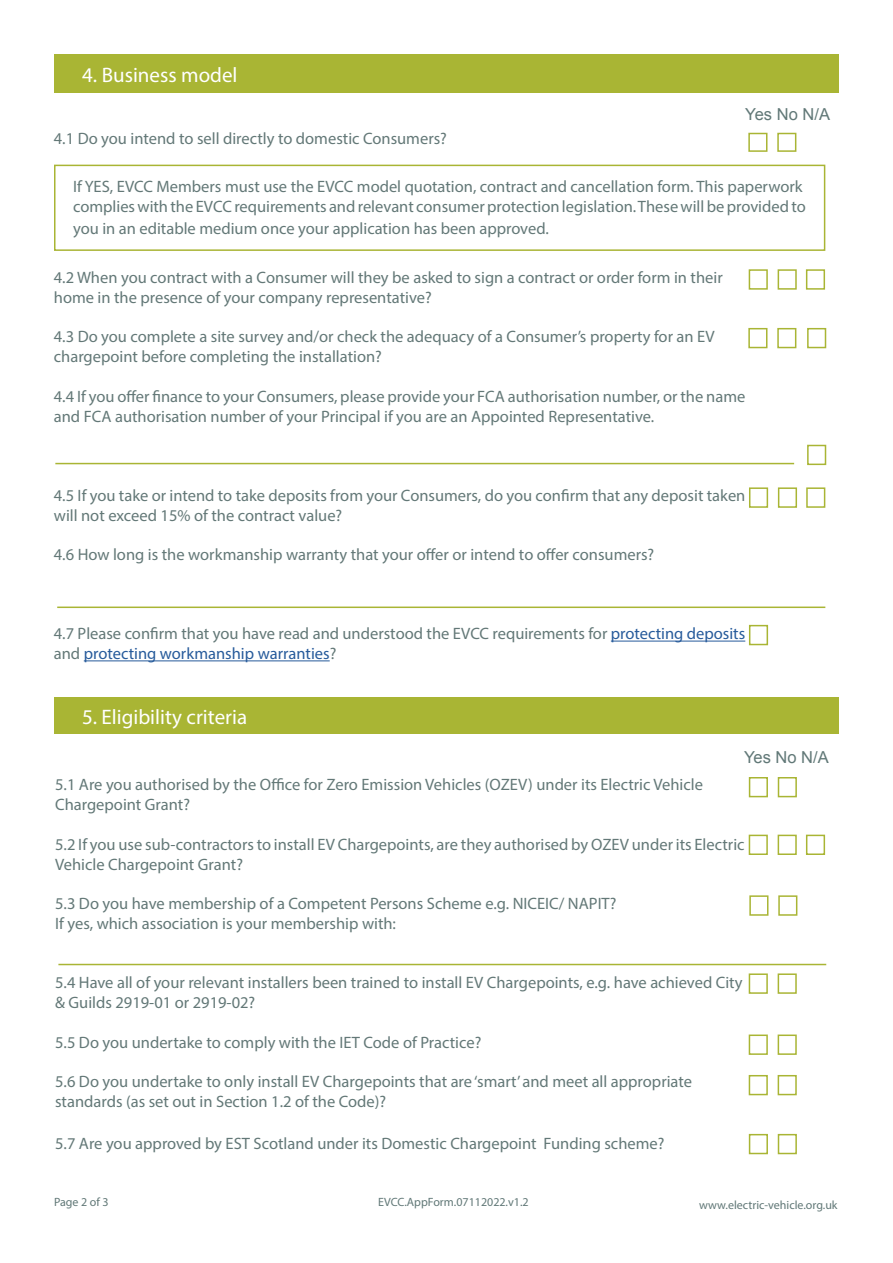
<style>
.page{position:relative;width:893px;height:1263px;background:#fff}
.page>*{position:absolute;margin:0;border:0;box-sizing:border-box;transform-origin:0 0}
.t1{font:21px "Myriad Pro";color:#fff}
.t2{font:16.5px/19.8px "Myriad Pro";color:#637877}
.t3{font:16.5px "Arial";color:#617877}
.t4{font:12px "Myriad Pro";color:#617877}
.s1{color:#275b9b}
</style>
<div class="page">
<div style="left:54px;top:54px;width:785px;height:39px;background:#a9b534"></div>
<hr style="left:611px;top:641px;width:134px;height:1px;background:#275b9b">
<hr style="left:84px;top:660px;width:246px;height:1px;background:#275b9b">
<div style="left:54px;top:165px;width:771px;height:86px;border:2px solid #a9b534"></div>
<div style="left:54px;top:697px;width:785px;height:37px;background:#a9b534"></div>
<div style="left:777px;top:133px;width:19px;height:19px;border:2px solid #a9b534"></div>
<div style="left:748px;top:133px;width:19px;height:19px;border:2px solid #a9b534"></div>
<div style="left:749px;top:625px;width:19px;height:20px;border:2px solid #a9b534"></div>
<div style="left:778px;top:269px;width:19px;height:21px;border:2px solid #a9b534"></div>
<div style="left:806px;top:269px;width:19px;height:21px;border:2px solid #a9b534"></div>
<div style="left:749px;top:269px;width:19px;height:21px;border:2px solid #a9b534"></div>
<div style="left:807px;top:445px;width:19px;height:20px;border:2px solid #a9b534"></div>
<div style="left:778px;top:487px;width:19px;height:21px;border:2px solid #a9b534"></div>
<div style="left:806px;top:487px;width:19px;height:21px;border:2px solid #a9b534"></div>
<div style="left:749px;top:487px;width:19px;height:21px;border:2px solid #a9b534"></div>
<div style="left:778px;top:777px;width:19px;height:20px;border:2px solid #a9b534"></div>
<div style="left:749px;top:777px;width:19px;height:20px;border:2px solid #a9b534"></div>
<div style="left:778px;top:835px;width:19px;height:20px;border:2px solid #a9b534"></div>
<div style="left:806px;top:835px;width:19px;height:20px;border:2px solid #a9b534"></div>
<div style="left:749px;top:835px;width:19px;height:20px;border:2px solid #a9b534"></div>
<div style="left:778px;top:895px;width:19px;height:21px;border:2px solid #a9b534"></div>
<div style="left:749px;top:895px;width:19px;height:21px;border:2px solid #a9b534"></div>
<div style="left:778px;top:973px;width:19px;height:21px;border:2px solid #a9b534"></div>
<div style="left:749px;top:973px;width:19px;height:21px;border:2px solid #a9b534"></div>
<div style="left:778px;top:1034px;width:19px;height:21px;border:2px solid #a9b534"></div>
<div style="left:749px;top:1034px;width:19px;height:21px;border:2px solid #a9b534"></div>
<div style="left:778px;top:1075px;width:19px;height:20px;border:2px solid #a9b534"></div>
<div style="left:749px;top:1075px;width:19px;height:20px;border:2px solid #a9b534"></div>
<div style="left:778px;top:1134px;width:19px;height:20px;border:2px solid #a9b534"></div>
<div style="left:749px;top:1134px;width:19px;height:20px;border:2px solid #a9b534"></div>
<hr style="left:55px;top:463px;width:739px;height:1px;background:#a9b534">
<hr style="left:57px;top:606px;width:768px;height:2px;background:#a9b534">
<div style="left:777px;top:328px;width:19px;height:20px;border:2px solid #a9b534"></div>
<div style="left:807px;top:328px;width:19px;height:20px;border:2px solid #a9b534"></div>
<div style="left:748px;top:328px;width:19px;height:20px;border:2px solid #a9b534"></div>
<hr style="left:58px;top:964px;width:768px;height:1px;background:#a9b534">
<p class="t1" style="left:82px;top:62px;width:157px">4. Business model</p>
<p class="t2" style="left:54px;top:129px;width:395px">4.1 Do you intend to sell directly to domestic Consumers?</p>
<p class="t3" style="left:745px;top:103px;width:86px">Yes No N/A</p>
<p class="t2" style="left:73px;top:177px;width:734px">If YES, EVCC Members must use the EVCC model quotation, contract and cancellation form. This paperwork complies with the EVCC requirements and relevant consumer protection legislation. These will be provided to</p>
<p class="t2" style="left:73px;top:218px;width:477px">you in an editable medium once your application has been approved.</p>
<p class="t2" style="left:54px;top:267px;width:670px">4.2 When you contract with a Consumer will they be asked to sign a contract or order form in their home in the presence of your company representative?</p>
<p class="t2" style="left:54px;top:327px;width:662px">4.3 Do you complete a site survey and/or check the adequacy of a Consumer’s property for an EV chargepoint before completing the installation?</p>
<p class="t2" style="left:54px;top:386px;width:693px">4.4 If you offer finance to your Consumers, please provide your FCA authorisation number, or the name and FCA authorisation number of your Principal if you are an Appointed Representative.</p>
<p class="t2" style="left:54px;top:485px;width:693px">4.5 If you take or intend to take deposits from your Consumers, do you confirm that any deposit taken will not exceed 15% of the contract value?</p>
<p class="t2" style="left:54px;top:544px;width:602px">4.6 How long is the workmanship warranty that your offer or intend to offer consumers?</p>
<p class="t2" style="left:54px;top:624px;width:693px">4.7 Please confirm that you have read and understood the EVCC requirements for <span class="s1">protecting deposits </span>and <span class="s1">protecting workmanship warranties</span>?</p>
<p class="t1" style="left:82px;top:704px;width:167px">5. Eligibility criteria</p>
<p class="t3" style="left:744px;top:746px;width:86px">Yes No N/A</p>
<p class="t2" style="left:55px;top:775px;width:649px">5.1 Are you authorised by the Office for Zero Emission Vehicles (OZEV) under its Electric Vehicle<br>Chargepoint Grant?</p>
<p class="t2" style="left:55px;top:834px;width:691px">5.2 If you use sub-contractors to install EV Chargepoints, are they authorised by OZEV under its Electric<br>Vehicle Chargepoint Grant?</p>
<p class="t2" style="left:55px;top:893px;width:563px">5.3 Do you have membership of a Competent Persons Scheme e.g. NICEIC/ NAPIT?<br>If yes, which association is your membership with:</p>
<p class="t2" style="left:55px;top:973px;width:689px">5.4 Have all of your relevant installers been trained to install EV Chargepoints, e.g. have achieved City &amp; Guilds 2919-01 or 2919-02?</p>
<p class="t2" style="left:55px;top:1032px;width:428px">5.5 Do you undertake to comply with the IET Code of Practice?</p>
<p class="t2" style="left:55px;top:1072px;width:638px">5.6 Do you undertake to only install EV Chargepoints that are ‘smart’ and meet all appropriate standards (as set out in Section 1.2 of the Code)?</p>
<p class="t2" style="left:55px;top:1133px;width:611px">5.7 Are you approved by EST Scotland under its Domestic Chargepoint Funding scheme?</p>
<p class="t4" style="left:54px;top:1195px;width:56px">Page 2 of 3</p>
<p class="t4" style="left:378px;top:1195px;width:152px">EVCC.AppForm.07112022.v1.2</p>
<p class="t4" style="left:699px;top:1197px;width:140px">www.electric-vehicle.org.uk</p>
</div>
